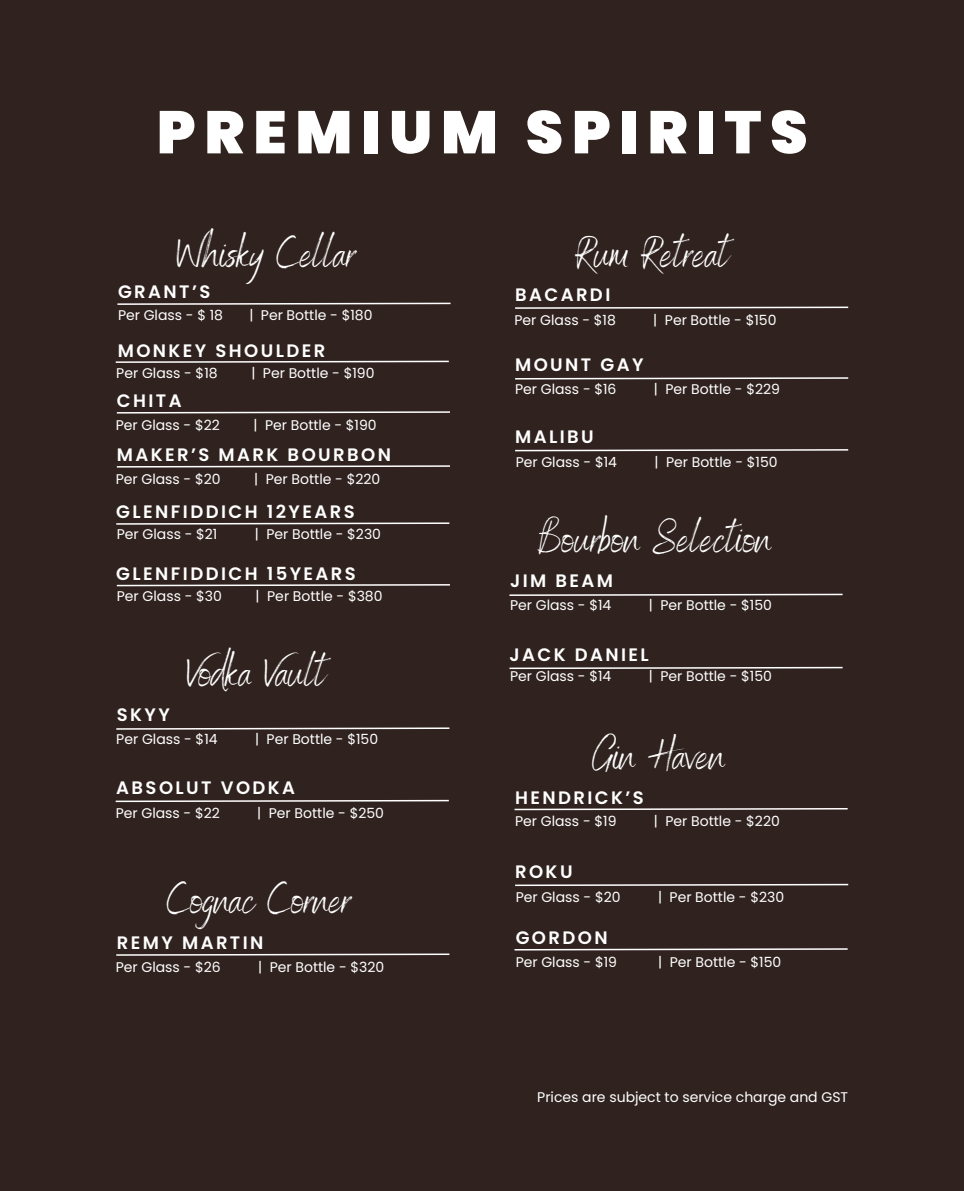
<style>
.page{position:relative;width:964px;height:1191px;background:#30231f}
.page>*{position:absolute;margin:0;border:0;box-sizing:border-box;transform-origin:0 0}
.t1{font:900 60px "Poppins";letter-spacing:.145em;color:#fff}
.t2{font:44px "Benedict";color:#fff}
.t3{font:600 18px "Poppins";letter-spacing:.135em;color:#fff}
.t4{font:14px "Poppins";color:#fff}
</style>
<div class="page">
<svg style="left:514px;top:808px;width:334px;height:3px"></svg>
<svg style="left:515px;top:883px;width:334px;height:4px"></svg>
<svg style="left:514px;top:948px;width:334px;height:3px"></svg>
<svg style="left:116px;top:727px;width:334px;height:3px"></svg>
<svg style="left:115px;top:799px;width:334px;height:4px"></svg>
<svg style="left:509px;top:593px;width:334px;height:3px"></svg>
<svg style="left:509px;top:666px;width:334px;height:4px"></svg>
<svg style="left:117px;top:302px;width:334px;height:3px"></svg>
<svg style="left:116px;top:522px;width:334px;height:3px"></svg>
<svg style="left:116px;top:584px;width:334px;height:3px"></svg>
<svg style="left:115px;top:360px;width:334px;height:3px"></svg>
<svg style="left:116px;top:411px;width:334px;height:3px"></svg>
<svg style="left:116px;top:465px;width:334px;height:3px"></svg>
<svg style="left:116px;top:953px;width:334px;height:3px"></svg>
<svg style="left:515px;top:306px;width:334px;height:3px"></svg>
<svg style="left:515px;top:377px;width:334px;height:3px"></svg>
<svg style="left:515px;top:449px;width:334px;height:3px"></svg>
<h2 class="t1" style="left:157px;top:90px;width:652px">PREMIUM SPIRITS</h2>
<h2 class="t2" style="left:177px;top:225px;width:180px">Whisky Cellar</h2>
<h3 class="t3" style="left:118px;top:279px;width:94px">GRANT’S</h3>
<p class="t4" style="left:118px;top:306px;width:107px">Per Glass - $ 18</p>
<p class="t4" style="left:249px;top:306px;width:125px">| Per Bottle - $180</p>
<p class="t3" style="left:118px;top:338px;width:209px">MONKEY SHOULDER</p>
<h3 class="t4" style="left:116px;top:364px;width:103px">Per Glass - $18</h3>
<h3 class="t4" style="left:251px;top:364px;width:125px">| Per Bottle - $190</h3>
<p class="t3" style="left:117px;top:388px;width:66px">CHITA</p>
<h2 class="t4" style="left:116px;top:415px;width:106px">Per Glass - $22</h2>
<h2 class="t4" style="left:254px;top:415px;width:125px">| Per Bottle - $190</h2>
<h3 class="t3" style="left:117px;top:442px;width:276px">MAKER’S MARK BOURBON</h3>
<p class="t4" style="left:116px;top:469px;width:106px">Per Glass - $20</p>
<p class="t4" style="left:254px;top:469px;width:127px">| Per Bottle - $220</p>
<h2 class="t3" style="left:116px;top:499px;width:240px">GLENFIDDICH 12YEARS</h2>
<h3 class="t4" style="left:117px;top:524px;width:102px">Per Glass - $21</h3>
<h3 class="t4" style="left:255px;top:524px;width:128px">| Per Bottle - $230</h3>
<p class="t3" style="left:116px;top:561px;width:241px">GLENFIDDICH 15YEARS</p>
<h3 class="t4" style="left:117px;top:586px;width:107px">Per Glass - $30</h3>
<h3 class="t4" style="left:256px;top:586px;width:128px">| Per Bottle - $380</h3>
<p class="t3" style="left:117px;top:702px;width:55px">SKYY</p>
<h3 class="t2" style="left:187px;top:644px;width:140px">Vodka Vault</h3>
<h3 class="t4" style="left:116px;top:729px;width:103px">Per Glass - $14</h3>
<h3 class="t4" style="left:255px;top:729px;width:125px">| Per Bottle - $150</h3>
<p class="t3" style="left:116px;top:775px;width:180px">ABSOLUT VODKA</p>
<p class="t4" style="left:116px;top:803px;width:106px">Per Glass - $22</p>
<p class="t4" style="left:257px;top:803px;width:128px">| Per Bottle - $250</p>
<p class="t2" style="left:167px;top:871px;width:186px">Cognac Corner</p>
<h2 class="t4" style="left:116px;top:957px;width:107px">Per Glass - $26</h2>
<h2 class="t4" style="left:258px;top:957px;width:128px">| Per Bottle - $320</h2>
<h3 class="t3" style="left:117px;top:930px;width:148px">REMY MARTIN</h3>
<p class="t2" style="left:575px;top:225px;width:155px">Rum Retreat</p>
<h3 class="t3" style="left:515px;top:283px;width:97px">BACARDI</h3>
<p class="t4" style="left:514px;top:310px;width:103px">Per Glass - $18</p>
<p class="t4" style="left:653px;top:310px;width:125px">| Per Bottle - $150</p>
<h3 class="t3" style="left:515px;top:352px;width:130px">MOUNT GAY</h3>
<h3 class="t4" style="left:515px;top:380px;width:103px">Per Glass - $16</h3>
<h3 class="t4" style="left:654px;top:380px;width:127px">| Per Bottle - $229</h3>
<p class="t3" style="left:515px;top:424px;width:80px">MALIBU</p>
<p class="t4" style="left:516px;top:453px;width:103px">Per Glass - $14</p>
<p class="t4" style="left:654px;top:453px;width:125px">| Per Bottle - $150</p>
<h3 class="t2" style="left:538px;top:510px;width:235px">Bourbon Selection</h3>
<h2 class="t3" style="left:510px;top:569px;width:104px">JIM BEAM</h2>
<h3 class="t4" style="left:510px;top:596px;width:103px">Per Glass - $14</h3>
<h3 class="t4" style="left:649px;top:596px;width:125px">| Per Bottle - $150</h3>
<p class="t3" style="left:509px;top:642px;width:141px">JACK DANIEL</p>
<p class="t4" style="left:510px;top:666px;width:103px">Per Glass - $14</p>
<p class="t4" style="left:649px;top:666px;width:125px">| Per Bottle - $150</p>
<h3 class="t2" style="left:593px;top:727px;width:134px">Gin Haven</h3>
<h3 class="t3" style="left:515px;top:785px;width:130px">HENDRICK’S</h3>
<p class="t4" style="left:515px;top:811px;width:103px">Per Glass - $19</p>
<p class="t4" style="left:654px;top:811px;width:127px">| Per Bottle - $220</p>
<p class="t3" style="left:515px;top:859px;width:59px">ROKU</p>
<h3 class="t4" style="left:516px;top:887px;width:106px">Per Glass - $20</h3>
<h3 class="t4" style="left:658px;top:887px;width:128px">| Per Bottle - $230</h3>
<p class="t3" style="left:516px;top:925px;width:93px">GORDON</p>
<h3 class="t4" style="left:516px;top:953px;width:103px">Per Glass - $19</h3>
<h3 class="t4" style="left:658px;top:953px;width:125px">| Per Bottle - $150</h3>
<h1 class="t4" style="left:537px;top:1088px;width:312px">Prices are subject to service charge and GST</h1>
</div>
